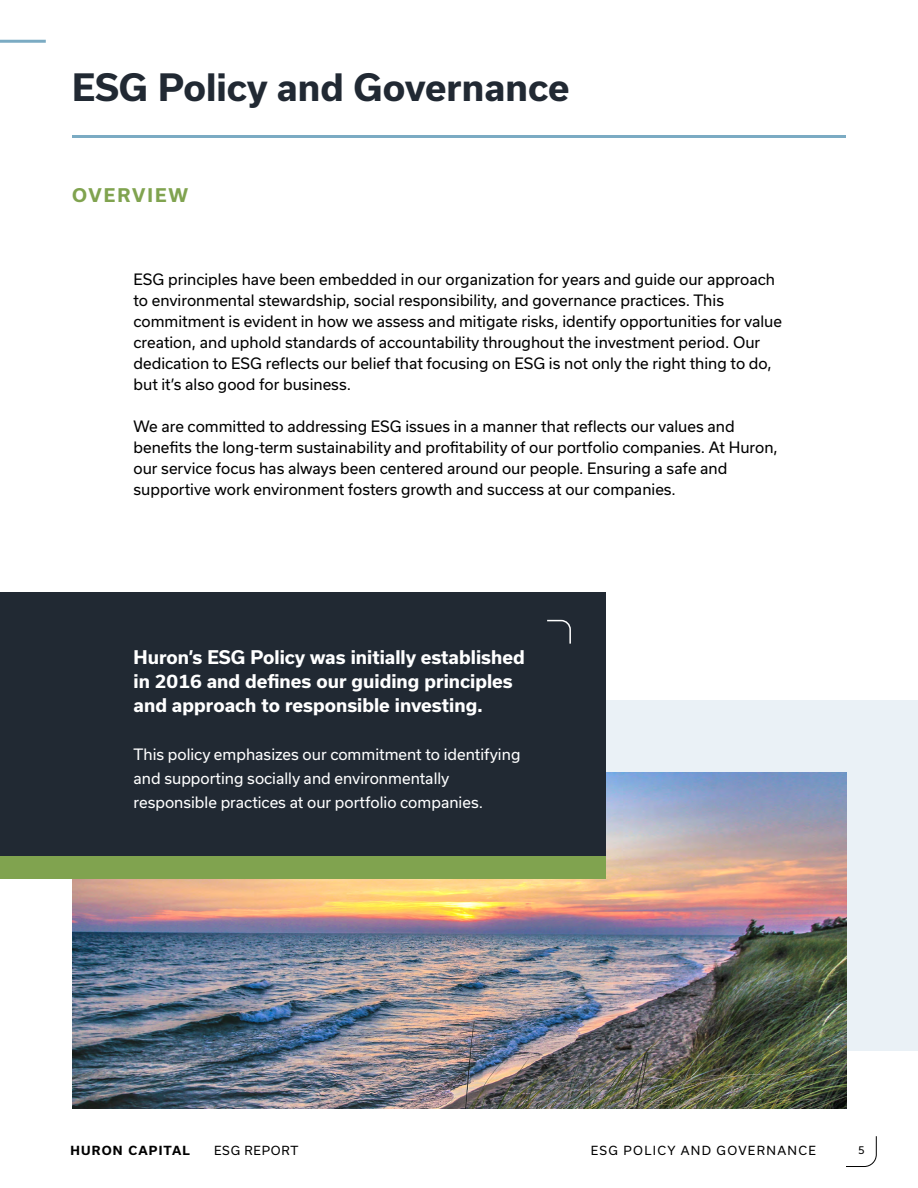
<style>
.page{position:relative;width:918px;height:1188px;background:#fff}
.page>*{position:absolute;margin:0;border:0;box-sizing:border-box;transform-origin:0 0}
.t1{font:700 36px "Usual";color:#212933}
.t2{font:700 18px/24px "Usual";color:#fff}
.t3{font:700 18px "Usual";letter-spacing:.115em;color:#80a34f}
.t4{font:15px/21px "Usual";color:#000}
.t5{font:15px/24px "Usual";color:#fff}
.t6{font:12px "Usual";letter-spacing:.115em;color:#000}
.t7{font:700 12px "Usual";letter-spacing:.1em;color:#000}
.t8{font:12px "Usual";letter-spacing:.065em;color:#000}
.t9{font:10.5px "Usual";color:#000}
</style>
<div class="page">
<svg style="left:846px;top:1136px;width:31px;height:31px"></svg>
<hr style="left:0;top:40px;width:46px;height:3px;background:#7babc3">
<div style="left:518px;top:700px;width:400px;height:351px;background:#eaf1f6"></div>
<hr style="left:72px;top:135px;width:774px;height:3px;background:#7babc3">
<img style="left:72px;top:772px;width:774px;height:336px">
<div style="left:0;top:592px;width:606px;height:268px;background:#212933"></div>
<svg style="left:547px;top:619px;width:24px;height:25px"></svg>
<div style="left:0;top:856px;width:606px;height:22px;background:#80a34f"></div>
<h1 class="t1" style="left:72px;top:66px;width:499px">ESG Policy and Governance</h1>
<p class="t3" style="left:72px;top:185px;width:118px">OVERVIEW</p>
<p class="t4" style="left:134px;top:269px;width:650px">ESG principles have been embedded in our organization for years and guide our approach to environmental stewardship, social responsibility, and governance practices. This commitment is evident in how we assess and mitigate risks, identify opportunities for value creation, and uphold standards of accountability throughout the investment period. Our dedication to ESG reflects our belief that focusing on ESG is not only the right thing to do, but it’s also good for business.</p>
<p class="t4" style="left:134px;top:416px;width:646px">We are committed to addressing ESG issues in a manner that reflects our values and benefits the long-term sustainability and profitability of our portfolio companies. At Huron, our service focus has always been centered around our people. Ensuring a safe and supportive work environment fosters growth and success at our companies.</p>
<p class="t2" style="left:134px;top:645px;width:393px">Huron’s ESG Policy was initially established in 2016 and defines our guiding principles and approach to responsible investing.</p>
<p class="t5" style="left:134px;top:742px;width:388px">This policy emphasizes our commitment to identifying and supporting socially and environmentally responsible practices at our portfolio companies.</p>
<p class="t7" style="left:71px;top:1144px;width:121px">HURON CAPITAL</p>
<p class="t8" style="left:214px;top:1143px;width:86px">ESG REPORT</p>
<p class="t9" style="left:858px;top:1144px;width:8px">5</p>
<p class="t6" style="left:591px;top:1144px;width:227px">ESG POLICY AND GOVERNANCE</p>
</div>
